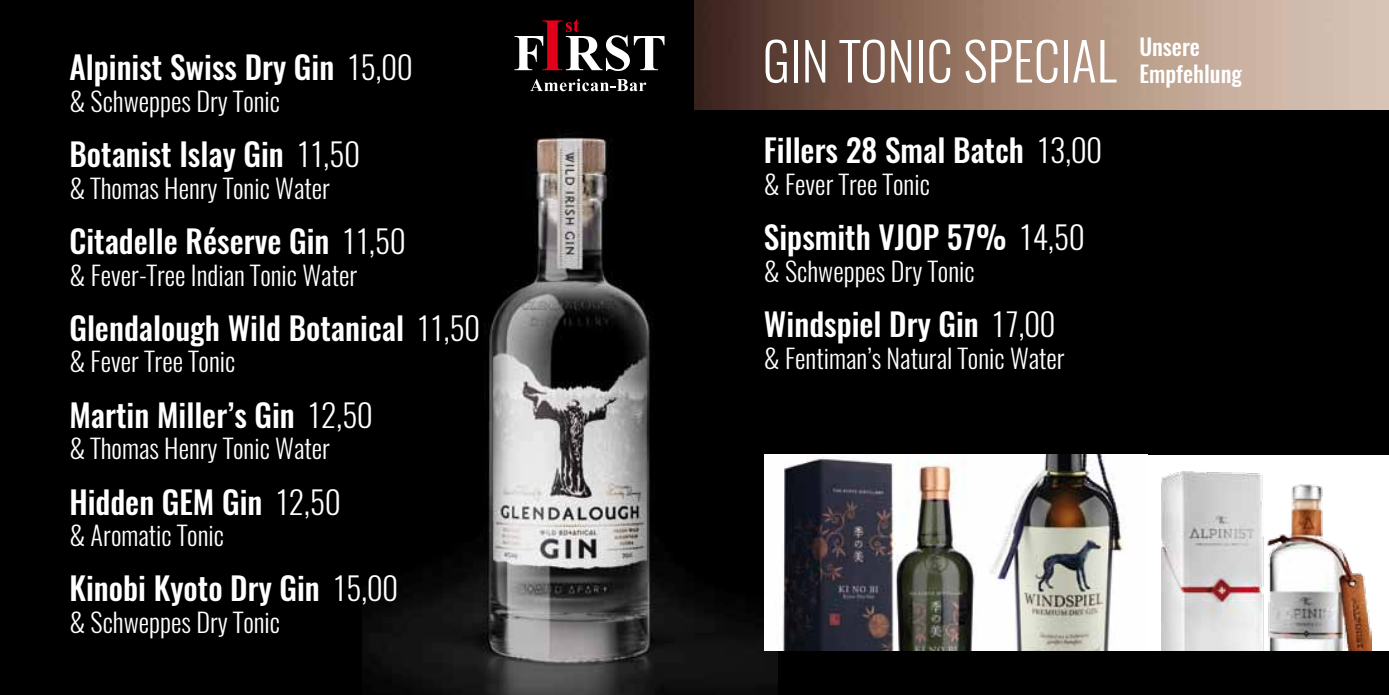
<style>
.page{position:relative;width:1389px;height:695px;background:#fff}
.page>*{position:absolute;margin:0;border:0;box-sizing:border-box;transform-origin:0 0}
.t1{font:300 52.5px "Oswald";color:#fff}
.t2{font:500 31.5px "Oswald";color:#fff}
.t3{font:300 26.25px "Oswald";color:#fff}
.t4{font:500 22.75px "Oswald";color:#fff}
.s1{font-weight:300}
</style>
<div class="page">
<div style="left:0;top:0;width:1389px;height:694px;background:#000"></div>
<img style="left:363px;top:98px;width:415px;height:596px">
<img style="left:694px;top:0;width:695px;height:109px">
<div style="left:1137px;top:455px;width:252px;height:195px;background:#fff"></div>
<img style="left:1162px;top:471px;width:209px;height:179px">
<img style="left:986px;top:455px;width:151px;height:195px">
<svg style="left:764px;top:455px;width:222px;height:195px"></svg>
<svg style="left:530px;top:79px;width:116px;height:12px"></svg>
<svg style="left:514px;top:19px;width:151px;height:52px"></svg>
<p class="t2" style="left:69px;top:45px;width:345px">Alpinist Swiss Dry Gin <span class="s1">15,00</span></p>
<p class="t3" style="left:69px;top:84px;width:212px">&amp; Schweppes Dry Tonic</p>
<p class="t2" style="left:69px;top:132px;width:292px">Botanist Islay Gin <span class="s1">11,50</span></p>
<p class="t3" style="left:69px;top:170px;width:262px">&amp; Thomas Henry Tonic Water</p>
<p class="t2" style="left:69px;top:219px;width:338px">Citadelle Réserve Gin <span class="s1">11,50</span></p>
<p class="t3" style="left:69px;top:257px;width:289px">&amp; Fever-Tree Indian Tonic Water</p>
<p class="t2" style="left:69px;top:306px;width:412px">Glendalough Wild Botanical <span class="s1">11,50</span></p>
<p class="t3" style="left:69px;top:344px;width:167px">&amp; Fever Tree Tonic</p>
<p class="t2" style="left:69px;top:393px;width:305px">Martin Miller’s Gin <span class="s1">12,50</span></p>
<p class="t3" style="left:69px;top:431px;width:262px">&amp; Thomas Henry Tonic Water</p>
<p class="t2" style="left:69px;top:479px;width:273px">Hidden GEM Gin <span class="s1">12,50</span></p>
<p class="t3" style="left:69px;top:518px;width:156px">&amp; Aromatic Tonic</p>
<p class="t2" style="left:69px;top:566px;width:330px">Kinobi Kyoto Dry Gin <span class="s1">15,00</span></p>
<p class="t3" style="left:69px;top:604px;width:212px">&amp; Schweppes Dry Tonic</p>
<h1 class="t1" style="left:763px;top:26px;width:356px">GIN TONIC SPECIAL</h1>
<p class="t2" style="left:764px;top:129px;width:340px">Fillers 28 Smal Batch <span class="s1">13,00</span></p>
<p class="t3" style="left:764px;top:167px;width:167px">&amp; Fever Tree Tonic</p>
<p class="t2" style="left:764px;top:215px;width:322px">Sipsmith VJOP 57% <span class="s1">14,50</span></p>
<p class="t3" style="left:764px;top:253px;width:212px">&amp; Schweppes Dry Tonic</p>
<p class="t2" style="left:764px;top:302px;width:293px">Windspiel Dry Gin <span class="s1">17,00</span></p>
<p class="t3" style="left:764px;top:340px;width:302px">&amp; Fentiman’s Natural Tonic Water</p>
<p class="t4" style="left:1139px;top:31px;width:62px">Unsere</p>
<p class="t4" style="left:1139px;top:57px;width:104px">Empfehlung</p>
</div>
